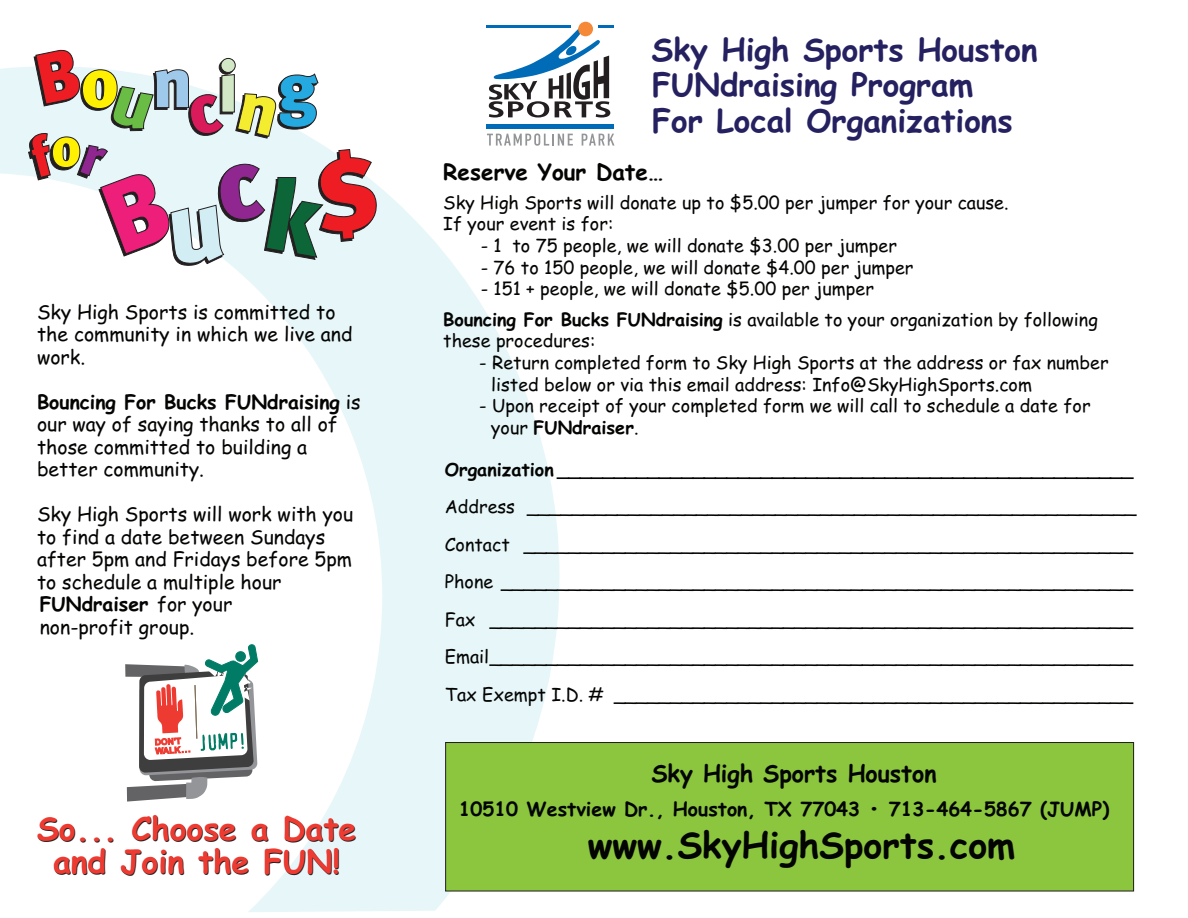
<style>
.page{position:relative;width:1188px;height:918px;background:#fff}
.page>*{position:absolute;margin:0;border:0;box-sizing:border-box;transform-origin:0 0}
.t1{font:700 36px "Comic Sans MS";color:#040503}
.t2{font:700 32.1px/33px "Comic Sans MS";color:#231f20;text-align:center}
.t3{font:700 31.5px/36px "Comic Sans MS";color:#252161}
.t4{font:700 24px "Comic Sans MS";color:#040503}
.t5{font:700 22.5px "Comic Sans MS";color:#040503}
.t6{font:19.5px/22.5px "Comic Sans MS";color:#040503}
.t7{font:700 19.5px "Comic Sans MS";color:#040503}
.t8{font:18px/37.5px "Comic Sans MS";color:#040503}
.t9{font:700 18px "Comic Sans MS";color:#040503}
.s1{font-weight:700}
</style>
<div class="page">
<svg style="left:0;top:67px;width:559px;height:845px"></svg>
<div style="left:446px;top:743px;width:688px;height:148px;background:#8bc63e"></div>
<div style="left:445px;top:742px;width:689px;height:150px;border:1px solid #231f20"></div>
<svg style="left:27px;top:49px;width:351px;height:218px"></svg>
<svg style="left:125px;top:644px;width:135px;height:158px"></svg>
<svg style="left:487px;top:133px;width:86px;height:13px"></svg>
<svg style="left:582px;top:134px;width:33px;height:12px"></svg>
<div style="left:487px;top:124px;width:127px;height:5px;background:#006bb6"></div>
<div style="left:578px;top:22px;width:15px;height:14px;background:#f58938;border-radius:50%"></div>
<hr style="left:487px;top:26px;width:84px;height:2px;background:#006bb6">
<svg style="left:489px;top:26px;width:125px;height:92px"></svg>
<p class="t6" style="left:37px;top:302px;width:317px">Sky High Sports is committed to the community in which we live and work.</p>
<p class="t6" style="left:37px;top:392px;width:325px"><span class="s1">Bouncing For Bucks FUNdraising</span> is our way of saying thanks to all of those committed to building a better community.</p>
<p class="t6" style="left:37px;top:505px;width:318px">Sky High Sports will work with you to find a date between Sundays after 5pm and Fridays before 5pm to schedule a multiple hour<br><span class="s1">FUNdraiser</span> for your<br>non-profit group.</p>
<h2 class="t2" style="left:37px;top:817px;width:321px">So... Choose a Date and Join the FUN!</h2>
<h3 class="t3" style="left:652px;top:35px;width:388px">Sky High Sports Houston</h3>
<h3 class="t3" style="left:652px;top:70px;width:362px">FUNdraising Program<br>For Local Organizations</h3>
<p class="t5" style="left:443px;top:162px;width:222px">Reserve Your Date…</p>
<p class="t8" style="left:443px;top:193px;width:567px;line-height:21.6px">Sky High Sports will donate up to $5.00 per jumper for your cause.<br>If your event is for:</p>
<p class="t8" style="left:481px;top:229px;width:418px">- 1 to 75 people, we will donate $3.00 per jumper</p>
<p class="t8" style="left:481px;top:250px;width:434px">- 76 to 150 people, we will donate $4.00 per jumper</p>
<p class="t8" style="left:443px;top:275px;width:656px;line-height:30.6px;text-indent:37px">- 151 + people, we will donate $5.00 per jumper<br><span class="s1">Bouncing For Bucks FUNdraising</span> is available to your organization by following</p>
<p class="t8" style="left:443px;top:324px;width:154px">these procedures:</p>
<p class="t8" style="left:491px;top:354px;width:619px;line-height:21.6px;text-indent:-12px">- Return completed form to Sky High Sports at the address or fax number listed below or via this email address: Info@SkyHighSports.com</p>
<p class="t8" style="left:491px;top:397px;width:601px;line-height:21.6px;text-indent:-12px">- Upon receipt of your completed form we will call to schedule a date for your <span class="s1">FUNdraiser</span>.</p>
<p class="t9" style="left:445px;top:462px;width:690px">Organization ___________________________________________________</p>
<p class="t8" style="left:445px;top:490px;width:693px">Address ______________________________________________________ Contact ______________________________________________________ Phone ________________________________________________________ Fax _________________________________________________________ Email_________________________________________________________ Tax Exempt I.D. # ______________________________________________</p>
<h3 class="t4" style="left:651px;top:763px;width:287px">Sky High Sports Houston</h3>
<p class="t7" style="left:459px;top:801px;width:652px">10510 Westview Dr., Houston, TX 77043 • 713-464-5867 (JUMP)</p>
<h1 class="t1" style="left:588px;top:830px;width:429px">www.SkyHighSports.com</h1>
</div>
